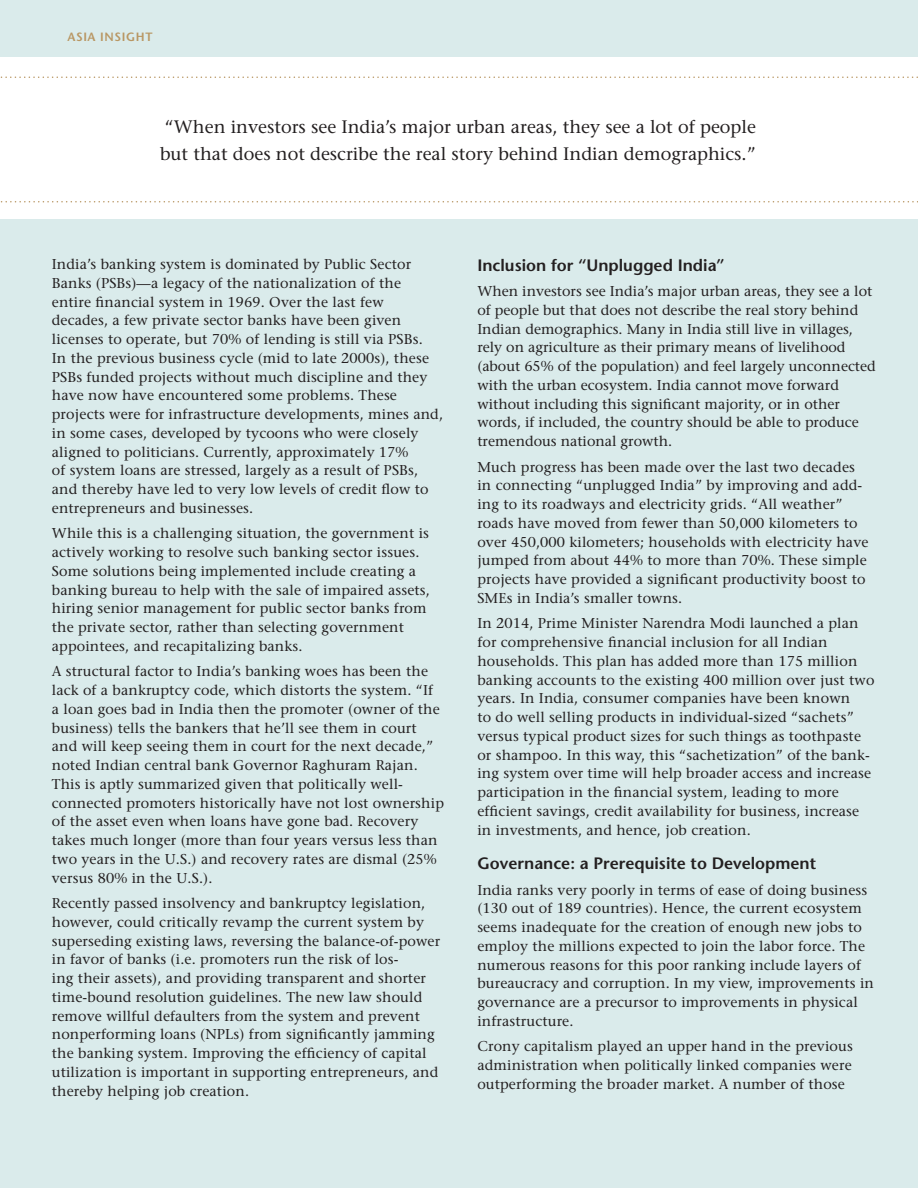
<style>
.page{position:relative;width:918px;height:1188px;background:#daebeb}
.page>*{position:absolute;margin:0;border:0;box-sizing:border-box;transform-origin:0 0}
._3_Body_text{font:500 18px/27px "Stone Serif Std";color:#231f20}
._2_Subhead{font:600 16.5px "Stone Sans Std";color:#231f20}
._3_Body_text-2{font:500 14.25px/18.8px "Stone Serif Std";letter-spacing:.01em;color:#231f20}
.t1{font:600 12px "Stone Sans Std";letter-spacing:.05em;color:#b99764}
</style>
<div class="page">
<div style="left:0;top:57px;width:918px;height:162px;background:#fff"></div>
<svg style="left:0;top:76px;width:918px;height:2px"></svg>
<svg style="left:0;top:201px;width:918px;height:1px"></svg>
<p class="t1" style="left:68px;top:29px;width:87px">ASIA INSIGHT</p>
<p class="_3_Body_text" style="left:160px;top:113px;width:598px">“When investors see India’s major urban areas, they see a lot of people but that does not describe the real story behind Indian demographics.”</p>
<p class="_3_Body_text-2" style="left:52px;top:255px;width:393px">India’s banking system is dominated by Public Sector Banks (PSBs)—a legacy of the nationalization of the entire financial system in 1969. Over the last few decades, a few private sector banks have been given licenses to operate, but 70% of lending is still via PSBs.<br>In the previous business cycle (mid to late 2000s), these PSBs funded projects without much discipline and they have now have encountered some problems. These projects were for infrastructure developments, mines and, in some cases, developed by tycoons who were closely aligned to politicians. Currently, approximately 17%<br>of system loans are stressed, largely as a result of PSBs, and thereby have led to very low levels of credit flow to entrepreneurs and businesses.</p>
<p class="_3_Body_text-2" style="left:52px;top:524px;width:380px">While this is a challenging situation, the government is actively working to resolve such banking sector issues.<br>Some solutions being implemented include creating a banking bureau to help with the sale of impaired assets, hiring senior management for public sector banks from the private sector, rather than selecting government appointees, and recapitalizing banks.</p>
<p class="_3_Body_text-2" style="left:52px;top:662px;width:394px">A structural factor to India’s banking woes has been the lack of a bankruptcy code, which distorts the system. “If a loan goes bad in India then the promoter (owner of the business) tells the bankers that he’ll see them in court and will keep seeing them in court for the next decade,” noted Indian central bank Governor Raghuram Rajan.<br>This is aptly summarized given that politically well&shy;connected promoters historically have not lost ownership of the asset even when loans have gone bad. Recovery takes much longer (more than four years versus less than two years in the U.S.) and recovery rates are dismal (25% versus 80% in the U.S.).</p>
<p class="_3_Body_text-2" style="left:52px;top:894px;width:390px">Recently passed insolvency and bankruptcy legislation, however, could critically revamp the current system by superseding existing laws, reversing the balance-of-power in favor of banks (i.e. promoters run the risk of los-<br>ing their assets), and providing transparent and shorter time-bound resolution guidelines. The new law should remove willful defaulters from the system and prevent nonperforming loans (NPLs) from significantly jamming the banking system. Improving the efficiency of capital utilization is important in supporting entrepreneurs, and thereby helping job creation.</p>
<p class="_2_Subhead" style="left:477px;top:255px;width:249px">Inclusion for “Unplugged India”</p>
<p class="_3_Body_text-2" style="left:477px;top:282px;width:400px">When investors see India’s major urban areas, they see a lot of people but that does not describe the real story behind Indian demographics. Many in India still live in villages, rely on agriculture as their primary means of livelihood (about 65% of the population) and feel largely unconnected with the urban ecosystem. India cannot move forward without including this significant majority, or in other words, if included, the country should be able to produce tremendous national growth.</p>
<p class="_3_Body_text-2" style="left:477px;top:457px;width:393px">Much progress has been made over the last two decades in connecting “unplugged India” by improving and add&shy;ing to its roadways and electricity grids. “All weather” roads have moved from fewer than 50,000 kilometers to over 450,000 kilometers; households with electricity have jumped from about 44% to more than 70%. These simple projects have provided a significant productivity boost to SMEs in India’s smaller towns.</p>
<p class="_3_Body_text-2" style="left:477px;top:614px;width:399px">In 2014, Prime Minister Narendra Modi launched a plan for comprehensive financial inclusion for all Indian households. This plan has added more than 175 million banking accounts to the existing 400 million over just two years. In India, consumer companies have been known<br>to do well selling products in individual-sized “sachets” versus typical product sizes for such things as toothpaste or shampoo. In this way, this “sachetization” of the bank&shy;ing system over time will help broader access and increase participation in the financial system, leading to more efficient savings, credit availability for business, increase in investments, and hence, job creation.</p>
<p class="_2_Subhead" style="left:477px;top:854px;width:340px">Governance: a Prerequisite to Development</p>
<p class="_3_Body_text-2" style="left:477px;top:880px;width:398px">India ranks very poorly in terms of ease of doing business (130 out of 189 countries). Hence, the current ecosystem seems inadequate for the creation of enough new jobs to employ the millions expected to join the labor force. The numerous reasons for this poor ranking include layers of bureaucracy and corruption. In my view, improvements in governance are a precursor to improvements in physical infrastructure.</p>
<p class="_3_Body_text-2" style="left:477px;top:1037px;width:377px;text-align:justify">Crony capitalism played an upper hand in the previous administration when politically linked companies were outperforming the broader market. A number of those</p>
</div>
